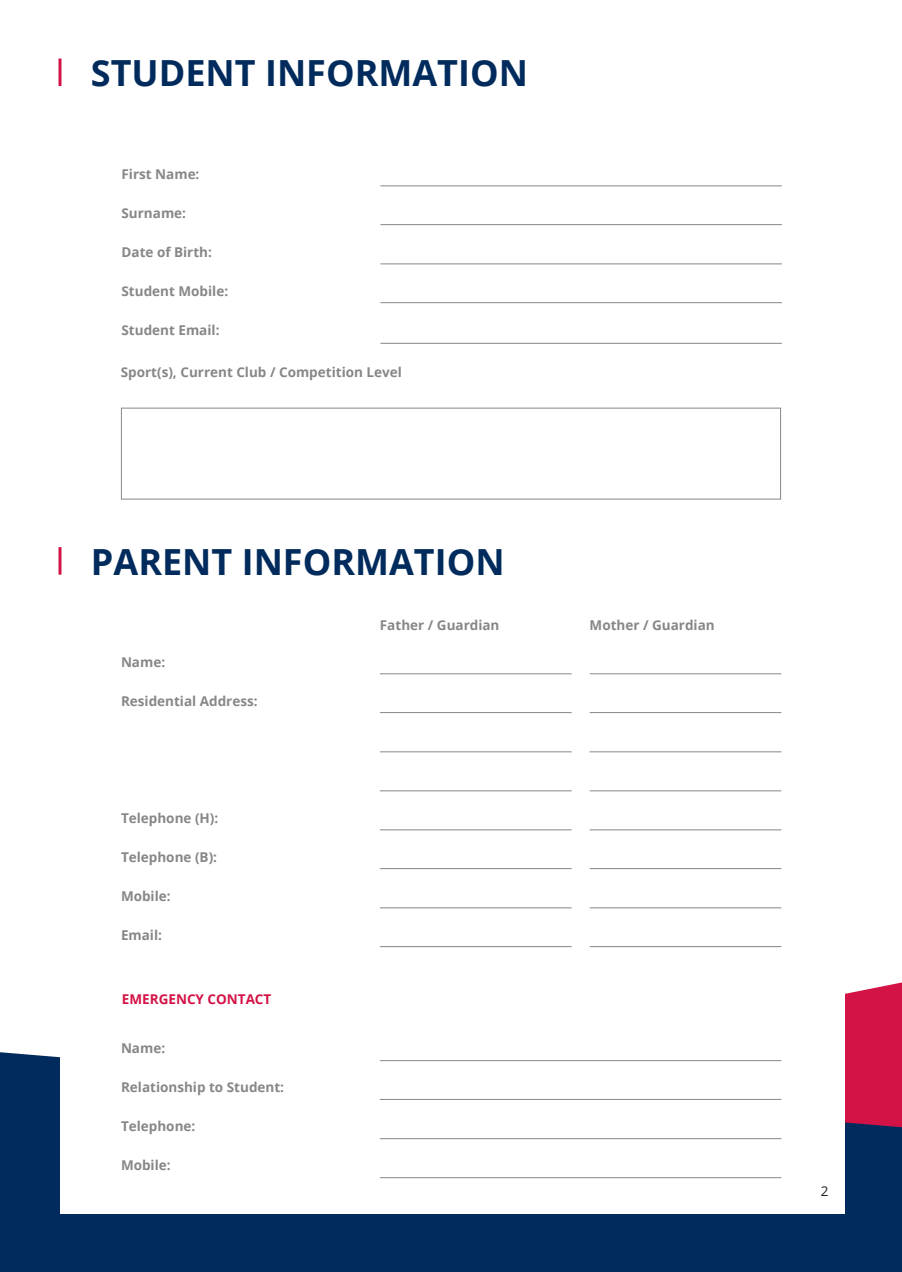
<style>
.page{position:relative;width:902px;height:1272px;background:#fff}
.page>*{position:absolute;margin:0;border:0;box-sizing:border-box;transform-origin:0 0}
.t1{font:700 36px "Open Sans";color:#002b5c}
.t2{font:700 13.5px "Open Sans";color:#878789}
.t3{font:700 13.5px "Open Sans";color:#d31245}
.t4{font:13.5px "Open Sans";color:#1f2020}
</style>
<div class="page">
<svg style="left:845px;top:982px;width:57px;height:70px;fill:#d31245"></svg>
<svg style="left:0;top:1052px;width:902px;height:220px;fill:#002b5c"></svg>
<div style="left:60px;top:110px;width:784px;height:1103px;background:#fff"></div>
<svg style="left:58px;top:59px;width:4px;height:27px"></svg>
<hr style="left:380px;top:185px;width:402px;height:1px;background:#878789">
<hr style="left:380px;top:263px;width:402px;height:1px;background:#878789">
<hr style="left:380px;top:343px;width:402px;height:1px;background:#878789">
<hr style="left:380px;top:224px;width:402px;height:1px;background:#878789">
<hr style="left:380px;top:302px;width:402px;height:1px;background:#878789">
<svg style="left:58px;top:547px;width:4px;height:28px"></svg>
<hr style="left:380px;top:673px;width:192px;height:1px;background:#878789">
<hr style="left:380px;top:1060px;width:401px;height:1px;background:#878789">
<hr style="left:590px;top:673px;width:191px;height:1px;background:#878789">
<hr style="left:380px;top:712px;width:192px;height:1px;background:#878789">
<hr style="left:380px;top:1099px;width:401px;height:1px;background:#878789">
<hr style="left:590px;top:712px;width:191px;height:1px;background:#878789">
<hr style="left:380px;top:751px;width:192px;height:1px;background:#878789">
<hr style="left:380px;top:1138px;width:401px;height:1px;background:#878789">
<hr style="left:590px;top:751px;width:191px;height:1px;background:#878789">
<hr style="left:380px;top:790px;width:192px;height:1px;background:#878789">
<hr style="left:380px;top:1177px;width:401px;height:1px;background:#878789">
<hr style="left:590px;top:790px;width:191px;height:1px;background:#878789">
<hr style="left:380px;top:829px;width:192px;height:1px;background:#878789">
<hr style="left:590px;top:829px;width:191px;height:1px;background:#878789">
<hr style="left:380px;top:868px;width:192px;height:1px;background:#878789">
<hr style="left:590px;top:868px;width:191px;height:1px;background:#878789">
<hr style="left:380px;top:907px;width:192px;height:1px;background:#878789">
<hr style="left:590px;top:907px;width:191px;height:1px;background:#878789">
<hr style="left:380px;top:946px;width:192px;height:1px;background:#878789">
<hr style="left:590px;top:946px;width:191px;height:1px;background:#878789">
<div style="left:121px;top:408px;width:660px;height:92px;border:1px solid #878789"></div>
<p class="t1" style="left:91px;top:48px;width:439px">STUDENT INFORMATION</p>
<p class="t2" style="left:122px;top:164px;width:79px">First Name:</p>
<p class="t2" style="left:122px;top:203px;width:66px">Surname:</p>
<p class="t2" style="left:122px;top:242px;width:92px">Date of Birth:</p>
<p class="t2" style="left:122px;top:281px;width:108px">Student Mobile:</p>
<p class="t2" style="left:122px;top:320px;width:99px">Student Email:</p>
<p class="t2" style="left:121px;top:363px;width:283px">Sport(s), Current Club / Competition Level</p>
<p class="t1" style="left:91px;top:536px;width:415px">PARENT INFORMATION</p>
<p class="t2" style="left:121px;top:652px;width:46px">Name:</p>
<p class="t2" style="left:121px;top:691px;width:138px">Residential Address:</p>
<p class="t2" style="left:121px;top:808px;width:99px">Telephone (H):</p>
<p class="t2" style="left:121px;top:847px;width:98px">Telephone (B):</p>
<p class="t2" style="left:121px;top:886px;width:51px">Mobile:</p>
<p class="t2" style="left:121px;top:925px;width:43px">Email:</p>
<p class="t3" style="left:122px;top:989px;width:151px">EMERGENCY CONTACT</p>
<p class="t2" style="left:121px;top:1039px;width:46px">Name:</p>
<p class="t2" style="left:121px;top:1078px;width:165px">Relationship to Student:</p>
<p class="t2" style="left:121px;top:1117px;width:76px">Telephone:</p>
<p class="t2" style="left:121px;top:1156px;width:51px">Mobile:</p>
<p class="t2" style="left:380px;top:616px;width:121px">Father / Guardian</p>
<p class="t2" style="left:590px;top:616px;width:127px">Mother / Guardian</p>
<p class="t4" style="left:821px;top:1181px;width:9px">2</p>
</div>
